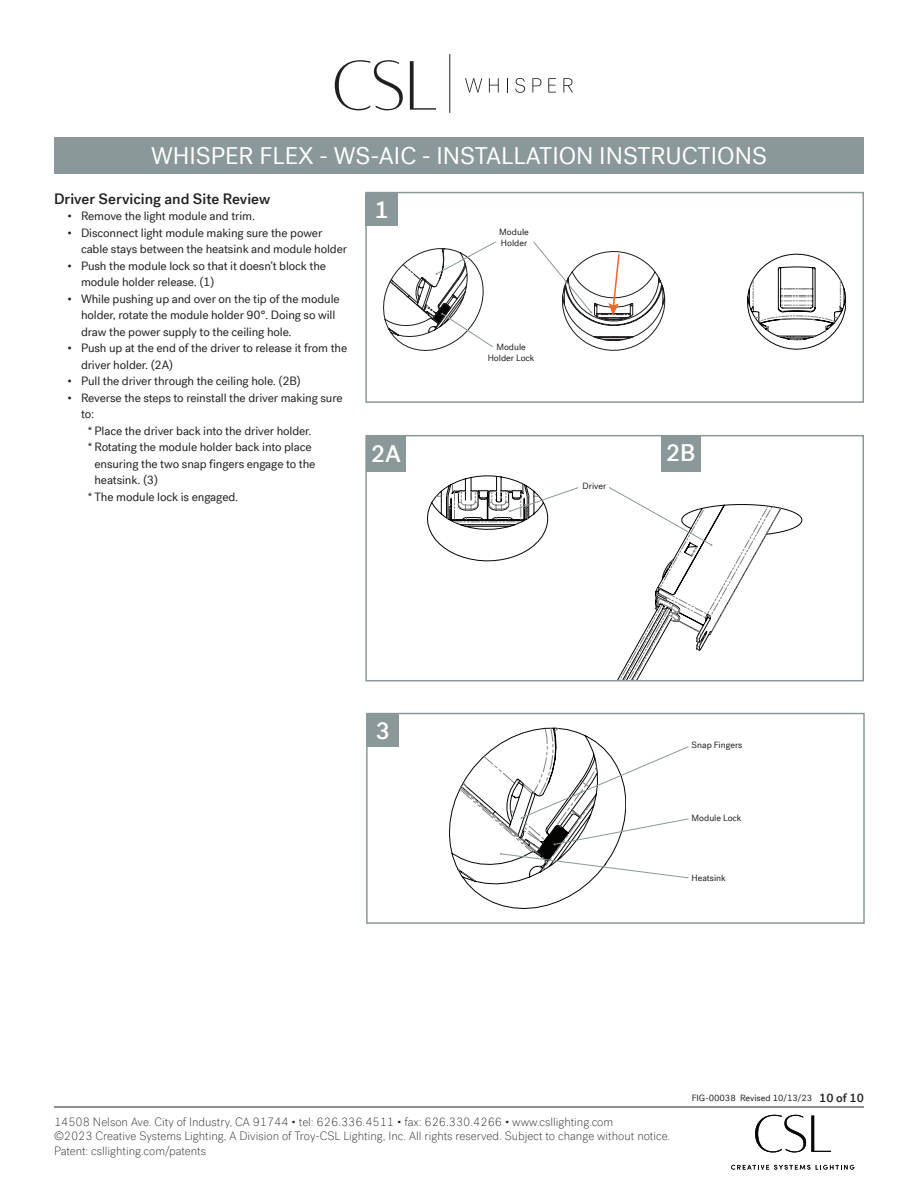
<style>
.page{position:relative;width:918px;height:1188px;background:#fff}
.page>*{position:absolute;margin:0;border:0;box-sizing:border-box;transform-origin:0 0}
.t1{font:24px "Post Grotesk";color:#fff}
.t2{font:500 24px "Post Grotesk";color:#fff}
.t3{font:500 15px "Post Grotesk";color:#231f20}
.t4{font:12px/16.5px "Post Grotesk";letter-spacing:-.01em;color:#222}
.t5{font:100 12px/14.4px "Post Grotesk";color:#231f20}
.t6{font:500 12px "Post Grotesk";color:#231f20}
.t7{font:9px/10.8px "Post Grotesk";color:#231f20}
</style>
<div class="page">
<svg style="left:731px;top:1165px;width:79px;height:5px"></svg>
<svg style="left:816px;top:1165px;width:38px;height:5px"></svg>
<svg style="left:755px;top:1115px;width:76px;height:37px"></svg>
<svg style="left:410px;top:61px;width:26px;height:49px"></svg>
<svg style="left:335px;top:60px;width:68px;height:50px"></svg>
<hr style="left:449px;top:54px;width:1px;height:59px;background:#231f20">
<svg style="left:465px;top:78px;width:17px;height:15px"></svg>
<svg style="left:489px;top:78px;width:10px;height:15px"></svg>
<svg style="left:507px;top:78px;width:1px;height:15px"></svg>
<svg style="left:515px;top:78px;width:10px;height:15px"></svg>
<svg style="left:532px;top:78px;width:9px;height:15px"></svg>
<svg style="left:548px;top:78px;width:8px;height:15px"></svg>
<svg style="left:563px;top:78px;width:10px;height:15px"></svg>
<div style="left:54px;top:137px;width:810px;height:37px;background:#8a9899"></div>
<hr style="left:54px;top:1107px;width:810px;height:1px;background:#231f20">
<svg style="left:747px;top:254px;width:99px;height:95px"></svg>
<div style="left:365px;top:192px;width:499px;height:211px;border:2px solid #8a9899"></div>
<div style="left:366px;top:713px;width:499px;height:211px;border:2px solid #8a9899"></div>
<div style="left:365px;top:435px;width:499px;height:246px;border:2px solid #8a9899"></div>
<svg style="left:533px;top:241px;width:132px;height:110px"></svg>
<svg style="left:383px;top:241px;width:113px;height:110px"></svg>
<svg style="left:449px;top:728px;width:240px;height:181px"></svg>
<svg style="left:427px;top:476px;width:375px;height:205px"></svg>
<div style="left:365px;top:193px;width:33px;height:33px;background:#8a9899"></div>
<div style="left:366px;top:435px;width:40px;height:37px;background:#8a9899"></div>
<div style="left:661px;top:435px;width:39px;height:37px;background:#8a9899"></div>
<div style="left:366px;top:714px;width:33px;height:33px;background:#8a9899"></div>
<h1 class="t1" style="left:151px;top:142px;width:617px">WHISPER FLEX - WS-AIC - INSTALLATION INSTRUCTIONS</h1>
<p class="t3" style="left:54px;top:190px;width:218px">Driver Servicing and Site Review</p>
<p class="t4" style="left:68px;top:208px;width:189px">• Remove the light module and trim.</p>
<p class="t4" style="left:81px;top:225px;width:268px;text-indent:-14px">• Disconnect light module making sure the power cable stays between the heatsink and module holder</p>
<p class="t4" style="left:81px;top:258px;width:247px;text-indent:-14px">• Push the module lock so that it doesn’t block the module holder release. (1)</p>
<p class="t4" style="left:81px;top:291px;width:260px;text-indent:-14px">• While pushing up and over on the tip of the module holder, rotate the module holder 90°. Doing so will draw the power supply to the ceiling hole.</p>
<p class="t4" style="left:81px;top:340px;width:268px;text-indent:-14px">• Push up at the end of the driver to release it from the driver holder. (2A)</p>
<p class="t4" style="left:68px;top:373px;width:235px">• Pull the driver through the ceiling hole. (2B)</p>
<p class="t4" style="left:81px;top:390px;width:263px;text-indent:-14px">• Reverse the steps to reinstall the driver making sure to:</p>
<p class="t4" style="left:88px;top:423px;width:225px">* Place the driver back into the driver holder.</p>
<p class="t4" style="left:94px;top:439px;width:223px;text-indent:-7px">* Rotating the module holder back into place ensuring the two snap fingers engage to the heatsink. (3)</p>
<p class="t4" style="left:88px;top:489px;width:152px">* The module lock is engaged.</p>
<p class="t2" style="left:375px;top:195px;width:16px">1</p>
<p class="t7" style="left:499px;top:226px;width:31px">Module<br>Holder</p>
<p class="t7" style="left:488px;top:342px;width:48px;text-align:center">Module<br>Holder Lock</p>
<p class="t2" style="left:680px;top:439px;width:17px">B</p>
<p class="t2" style="left:371px;top:439px;width:32px">2A</p>
<p class="t2" style="left:665px;top:439px;width:32px">2A</p>
<p class="t7" style="left:582px;top:480px;width:25px">Driver</p>
<p class="t2" style="left:375px;top:716px;width:16px">3</p>
<p class="t7" style="left:692px;top:739px;width:52px">Snap Fingers</p>
<p class="t7" style="left:692px;top:813px;width:51px">Module Lock</p>
<p class="t7" style="left:692px;top:873px;width:36px">Heatsink</p>
<p class="t5" style="left:54px;top:1115px;width:618px">14508 Nelson Ave. City of Industry, CA 91744 • tel: 626.336.4511 • fax: 626.330.4266 • www.csllighting.com<br>©2023 Creative Systems Lighting, A Division of Troy-CSL Lighting, Inc. All rights reserved. Subject to change without notice.<br>Patent: csllighting.com/patents</p>
<p class="t7" style="left:692px;top:1093px;width:122px">FIG-00038 Revised 10/13/23</p>
<p class="t6" style="left:819px;top:1090px;width:46px">10 of 10</p>
</div>
